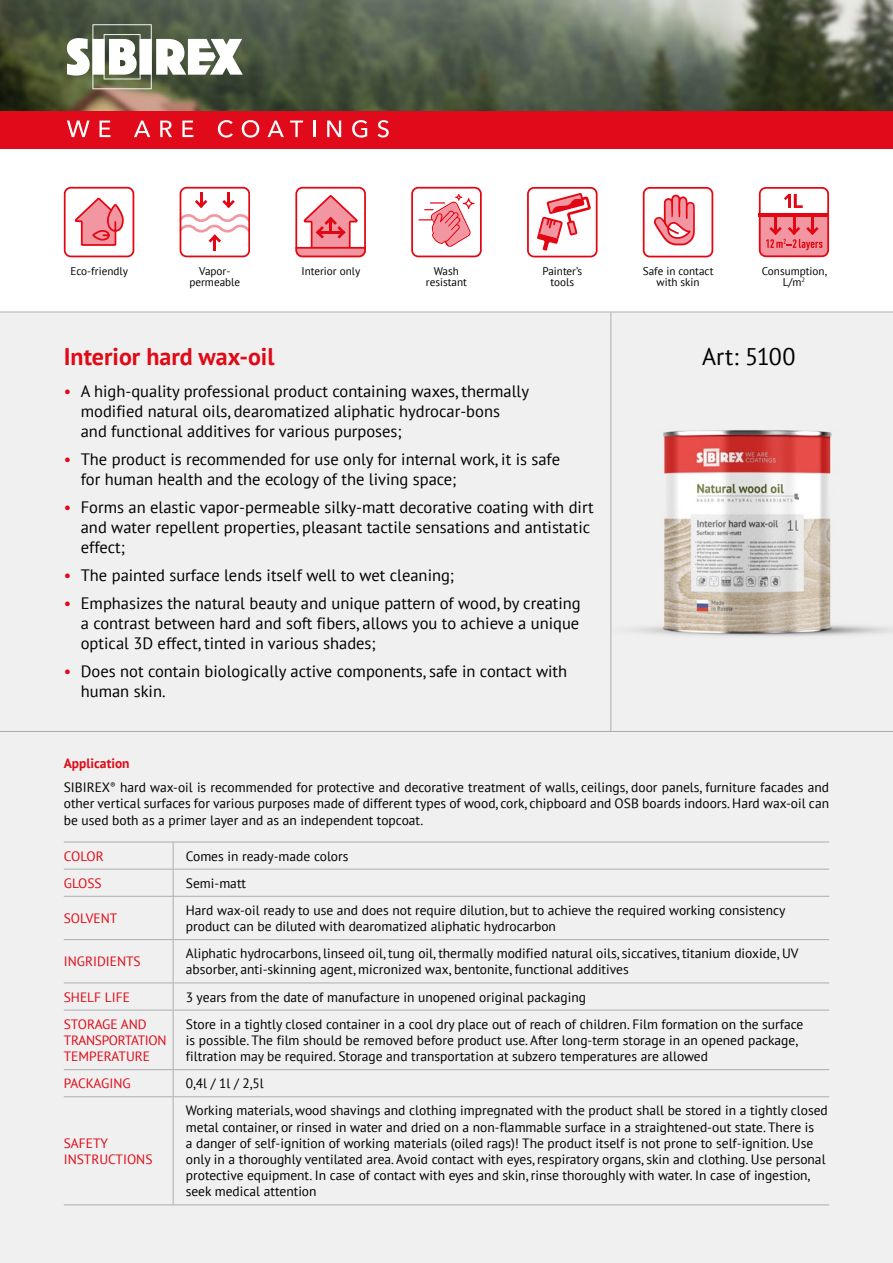
<style>
.page{position:relative;width:893px;height:1263px;background:#fff}
.page>*{position:absolute;margin:0;border:0;box-sizing:border-box;transform-origin:0 0}
.t1{font:700 24px "PT Sans";color:#e00a17}
.t2{font:24px "PT Sans";letter-spacing:.01em;color:#000}
.t3{font:16.5px/19.8px "PT Sans";color:#000}
.t4{font:13.5px/16.2px "PT Sans";color:#000}
.t5{font:13.5px/16.2px "PT Sans";color:#e00a17}
.t6{font:13.5px/16.2px "PT Sans";letter-spacing:-.02em;color:#e00a17}
.t7{font:11.1px/11.1px "PT Sans";color:#000;text-align:center}
.s1{color:#e00a17}
.s2{font-weight:700;color:#e00a17}
</style>
<div class="page">
<div style="left:0;top:313px;width:893px;height:950px;background:#f0f0f0"></div>
<div style="left:0;top:111px;width:893px;height:38px;background:#e00a1a"></div>
<img style="left:0;top:0;width:893px;height:111px">
<svg style="left:67px;top:24px;width:176px;height:65px"></svg>
<svg style="left:67px;top:121px;width:23px;height:16px"></svg>
<svg style="left:100px;top:121px;width:10px;height:16px"></svg>
<svg style="left:134px;top:121px;width:16px;height:16px"></svg>
<svg style="left:160px;top:121px;width:12px;height:16px"></svg>
<svg style="left:182px;top:121px;width:11px;height:16px"></svg>
<svg style="left:218px;top:120px;width:15px;height:18px"></svg>
<svg style="left:242px;top:120px;width:17px;height:18px"></svg>
<svg style="left:267px;top:121px;width:17px;height:16px"></svg>
<svg style="left:290px;top:121px;width:13px;height:16px"></svg>
<svg style="left:313px;top:121px;width:2px;height:16px"></svg>
<svg style="left:327px;top:121px;width:14px;height:16px"></svg>
<svg style="left:352px;top:120px;width:15px;height:18px"></svg>
<svg style="left:377px;top:120px;width:12px;height:18px"></svg>
<svg style="left:173px;top:983px;width:1px;height:27px"></svg>
<hr style="left:64px;top:1010px;width:109px;height:1px;background:#adadad">
<hr style="left:173px;top:1010px;width:656px;height:1px;background:#adadad">
<hr style="left:173px;top:1010px;width:1px;height:59px;background:#adadad">
<hr style="left:64px;top:1069px;width:109px;height:1px;background:#adadad">
<hr style="left:173px;top:1069px;width:656px;height:1px;background:#adadad">
<svg style="left:173px;top:1070px;width:1px;height:26px"></svg>
<hr style="left:64px;top:1096px;width:109px;height:1px;background:#adadad">
<hr style="left:173px;top:1096px;width:656px;height:1px;background:#adadad">
<hr style="left:173px;top:1097px;width:1px;height:107px;background:#adadad">
<hr style="left:64px;top:1204px;width:109px;height:1px;background:#adadad">
<hr style="left:173px;top:1204px;width:656px;height:1px;background:#adadad">
<hr style="left:64px;top:842px;width:109px;height:1px;background:#adadad">
<hr style="left:173px;top:842px;width:656px;height:1px;background:#adadad">
<hr style="left:64px;top:869px;width:109px;height:1px;background:#adadad">
<hr style="left:173px;top:869px;width:656px;height:1px;background:#adadad">
<svg style="left:173px;top:842px;width:1px;height:54px"></svg>
<hr style="left:64px;top:896px;width:109px;height:1px;background:#adadad">
<hr style="left:173px;top:896px;width:656px;height:1px;background:#adadad">
<hr style="left:173px;top:897px;width:1px;height:42px;background:#adadad">
<hr style="left:64px;top:939px;width:109px;height:1px;background:#adadad">
<hr style="left:173px;top:939px;width:656px;height:1px;background:#adadad">
<hr style="left:173px;top:940px;width:1px;height:42px;background:#adadad">
<hr style="left:64px;top:982px;width:109px;height:1px;background:#adadad">
<hr style="left:173px;top:982px;width:656px;height:1px;background:#adadad">
<img style="left:611px;top:360px;width:282px;height:323px">
<hr style="left:610px;top:312px;width:1px;height:420px;background:#adadad">
<hr style="left:0;top:731px;width:893px;height:1px;background:#adadad">
<hr style="left:0;top:312px;width:893px;height:1px;background:#adadad">
<div style="left:759px;top:187px;width:70px;height:70px;border:2px solid #e30613;border-radius:6px"></div>
<svg style="left:759px;top:194px;width:70px;height:63px"></svg>
<svg style="left:74px;top:197px;width:50px;height:49px"></svg>
<div style="left:64px;top:187px;width:70px;height:70px;border:2px solid #e30613;border-radius:6px"></div>
<svg style="left:180px;top:187px;width:70px;height:70px"></svg>
<div style="left:180px;top:187px;width:70px;height:70px;border:2px solid #e30613;border-radius:6px"></div>
<svg style="left:296px;top:187px;width:70px;height:70px"></svg>
<div style="left:296px;top:187px;width:70px;height:70px;border:2px solid #e30613;border-radius:6px"></div>
<svg style="left:418px;top:194px;width:56px;height:53px"></svg>
<div style="left:411px;top:187px;width:71px;height:70px;border:2px solid #e30613;border-radius:6px"></div>
<svg style="left:537px;top:193px;width:54px;height:58px"></svg>
<div style="left:527px;top:187px;width:70px;height:70px;border:2px solid #e30613;border-radius:6px"></div>
<div style="left:643px;top:187px;width:70px;height:70px;border:2px solid #e30613;border-radius:6px"></div>
<svg style="left:654px;top:195px;width:41px;height:50px"></svg>
<p class="t7" style="left:71px;top:265px;width:59px">Eco-friendly</p>
<p class="t7" style="left:189px;top:265px;width:52px">Vapor&shy;permeable</p>
<p class="t7" style="left:301px;top:265px;width:60px">Interior only</p>
<p class="t7" style="left:426px;top:265px;width:43px">Wash resistant</p>
<p class="t7" style="left:542px;top:265px;width:41px">Painter’s tools</p>
<p class="t7" style="left:643px;top:265px;width:72px">Safe in contact with skin</p>
<p class="t7" style="left:762px;top:265px;width:66px">Consumption,<br>L/m<sup>2</sup></p>
<h1 class="t1" style="left:64px;top:340px;width:212px">Interior hard wax-oil</h1>
<h1 class="t2" style="left:702px;top:341px;width:95px">Art: 5100</h1>
<p class="t3" style="left:81px;top:381px;width:450px;text-indent:-17px"><span class="s1">•</span> A high-quality professional product containing waxes, thermally modified natural oils, dearomatized aliphatic hydrocar-bons and functional additives for various purposes;</p>
<p class="t3" style="left:81px;top:449px;width:481px;text-indent:-17px"><span class="s1">•</span> The product is recommended for use only for internal work, it is safe for human health and the ecology of the living space;</p>
<p class="t3" style="left:81px;top:497px;width:514px;text-indent:-17px"><span class="s1">•</span> Forms an elastic vapor-permeable silky-matt decorative coating with dirt and water repellent properties, pleasant tactile sensations and antistatic effect;</p>
<p class="t3" style="left:64px;top:565px;width:392px"><span class="s1">•</span> The painted surface lends itself well to wet cleaning;</p>
<p class="t3" style="left:81px;top:593px;width:501px;text-align:justify;text-indent:-17px"><span class="s1">•</span> Emphasizes the natural beauty and unique pattern of wood, by creating a contrast between hard and soft fibers, allows you to achieve a unique optical 3D effect, tinted in various shades;</p>
<p class="t3" style="left:81px;top:661px;width:488px;text-indent:-17px"><span class="s1">•</span> Does not contain biologically active components, safe in contact with human skin.</p>
<p class="t4" style="left:64px;top:750px;width:767px;line-height:24.8px"><span class="s2">Application<br></span>SIBIREX<sup>®</sup> hard wax-oil is recommended for protective and decorative treatment of walls, ceilings, door panels, furniture facades and</p>
<p class="t4" style="left:64px;top:795px;width:767px">other vertical surfaces for various purposes made of different types of wood, cork, chipboard and OSB boards indoors. Hard wax-oil can be used both as a primer layer and as an independent topcoat.</p>
<p class="t5" style="left:64px;top:847px;width:41px">COLOR</p>
<p class="t4" style="left:186px;top:847px;width:164px">Comes in ready-made colors</p>
<p class="t5" style="left:64px;top:875px;width:39px">GLOSS</p>
<p class="t4" style="left:186px;top:875px;width:62px">Semi-matt</p>
<p class="t5" style="left:64px;top:910px;width:55px">SOLVENT</p>
<p class="t4" style="left:186px;top:902px;width:601px">Hard wax-oil ready to use and does not require dilution, but to achieve the required working consistency product can be diluted with dearomatized aliphatic hydrocarbon</p>
<p class="t5" style="left:64px;top:953px;width:78px">INGRIDIENTS</p>
<p class="t4" style="left:186px;top:945px;width:614px">Aliphatic hydrocarbons, linseed oil, tung oil, thermally modified natural oils, siccatives, titanium dioxide, UV absorber, anti-skinning agent, micronized wax, bentonite, functional additives</p>
<p class="t5" style="left:64px;top:988px;width:68px">SHELF LIFE</p>
<p class="t4" style="left:186px;top:988px;width:402px">3 years from the date of manufacture in unopened original packaging</p>
<p class="t6" style="left:64px;top:1015px;width:104px">STORAGE AND<br>TRANSPORTATION<br>TEMPERATURE</p>
<p class="t4" style="left:186px;top:1015px;width:619px">Store in a tightly closed container in a cool dry place out of reach of children. Film formation on the surface is possible. The film should be removed before product use. After long-term storage in an opened package, filtration may be required. Storage and transportation at subzero temperatures are allowed</p>
<p class="t5" style="left:64px;top:1075px;width:68px">PACKAGING</p>
<p class="t4" style="left:186px;top:1075px;width:79px">0,4l / 1l / 2,5l</p>
<p class="t5" style="left:64px;top:1135px;width:90px">SAFETY<br>INSTRUCTIONS</p>
<p class="t4" style="left:186px;top:1102px;width:643px">Working materials, wood shavings and clothing impregnated with the product shall be stored in a tightly closed metal container, or rinsed in water and dried on a non-flammable surface in a straightened-out state. There is<br>a danger of self-ignition of working materials (oiled rags)! The product itself is not prone to self-ignition. Use only in a thoroughly ventilated area. Avoid contact with eyes, respiratory organs, skin and clothing. Use personal protective equipment. In case of contact with eyes and skin, rinse thoroughly with water. In case of ingestion, seek medical attention</p>
</div>
